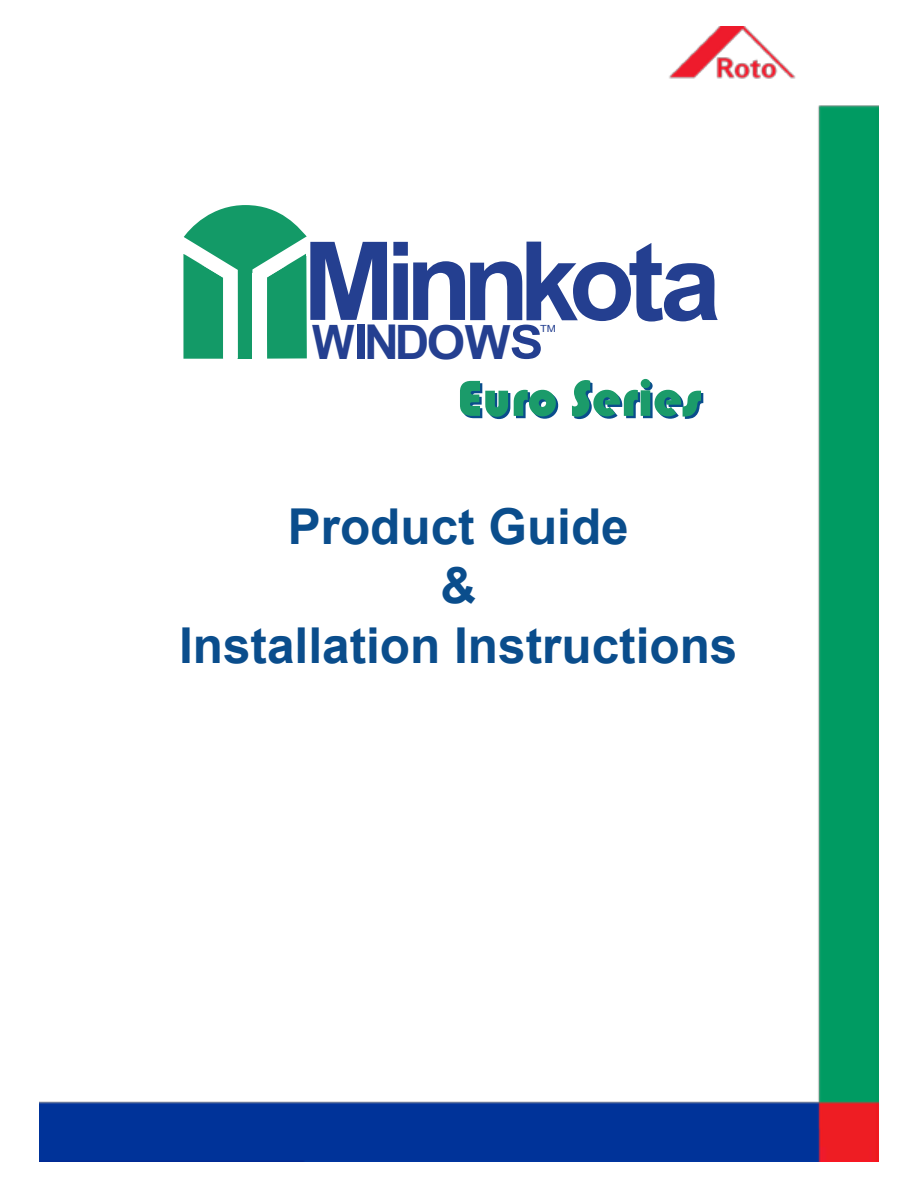
<style>
.page{position:relative;width:918px;height:1188px;background:#fff}
.page>*{position:absolute;margin:0;border:0;box-sizing:border-box;transform-origin:0 0}
.t1{font:700 109.05px "Arial";color:#243f90}
.t2{font:52.5px "Bauhaus 93";color:#0a4d8c}
.t3{font:700 49.5px/59.4px "Arial";color:#0a4d8c;text-align:center}
.t4{font:700 47.55px "Arial";color:#243f90;scale:.94 1}
.t5{font:9.9px "Arial";color:#243f90;scale:1.11 1}
.s1{font-size:110.7px}
.s2{font-size:109.8px}
.s3{font-size:108.75px}
.s4{font-size:107.25px}
.s5{font-size:48.15px}
.s6{font-size:47.1px}
.s7{font-size:47.25px}
.s8{font-size:46.5px}
</style>
<div class="page">
<img style="left:39px;top:27px;width:840px;height:1134px">
<div style="left:165px;top:544px;width:587px;height:89px;background:#fff"></div>
<div style="left:178px;top:194px;width:566px;height:262px;background:#fff"></div>
<svg style="left:175px;top:205px;width:132px;height:154px"></svg>
<div style="left:175px;top:237px;width:9px;height:17px;background:#fff"></div>
<div style="left:306px;top:237px;width:9px;height:19px;background:#fff"></div>
<h1 class="t1" style="left:302px;top:209px;width:421px">Mi<span class="s1">nn</span><span class="s2">k</span><span class="s3">o</span><span class="s2">t</span><span class="s4">a</span></h1>
<p class="t4" style="left:312px;top:310px;width:247px">W<span class="s5">IN</span>D<span class="s6">O</span><span class="s7">W</span><span class="s8">S</span></p>
<p class="t5" style="left:540px;top:322px;width:16px">TM</p>
<p class="t2" style="left:460px;top:371px;width:246px">Euro Series</p>
<p class="t3" style="left:179px;top:498px;width:560px">Product Guide<br>&amp;<br>Installation Instructions</p>
</div>
